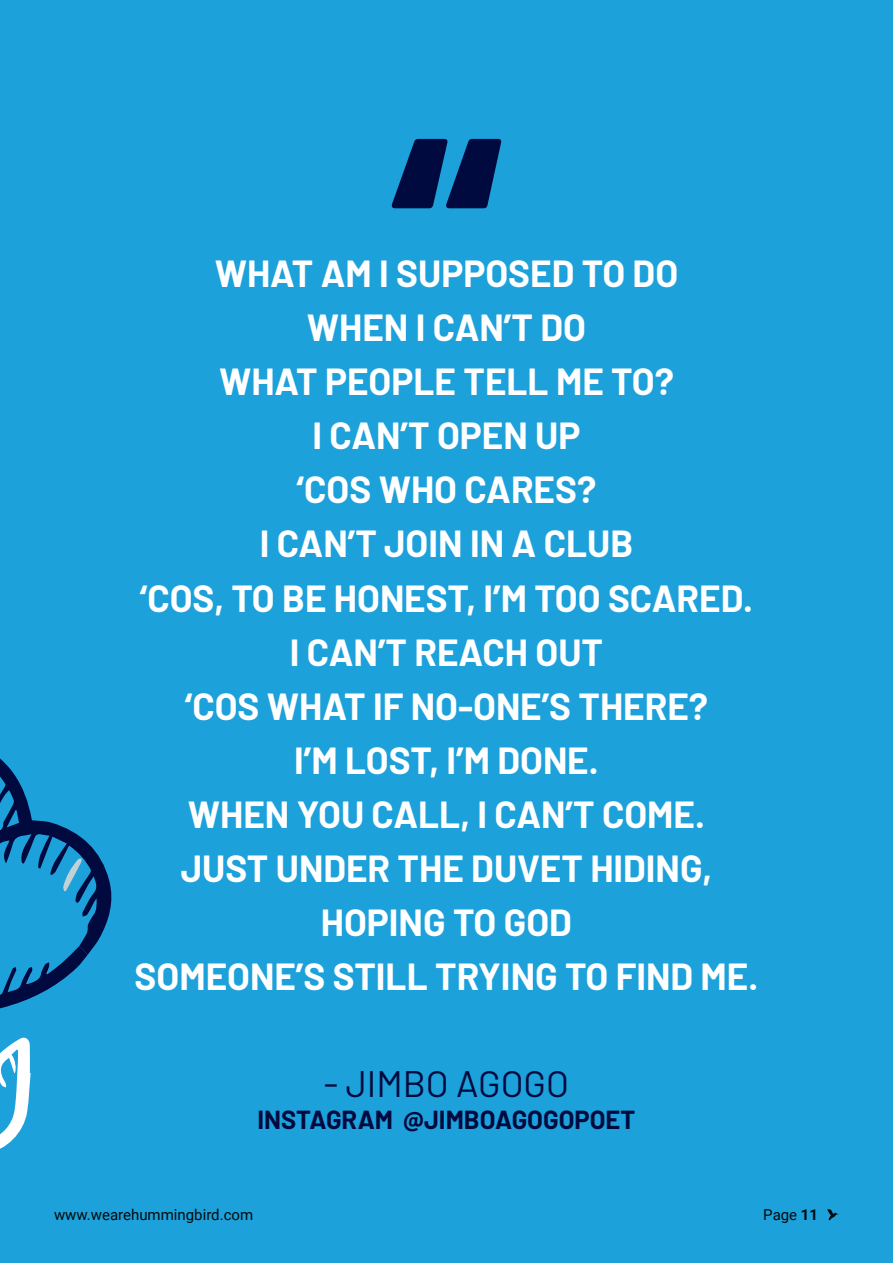
<style>
.page{position:relative;width:893px;height:1263px;background:#1ca1db}
.page>*{position:absolute;margin:0;border:0;box-sizing:border-box;transform-origin:0 0}
.t1{font:700 36.9px/54px "Barlow";color:#fff;text-align:center}
.t2{font:36.9px "Barlow";color:#000a3e}
.t3{font:700 25.5px "Barlow";color:#000a3e}
.t4{font:15px "Roboto";color:#0e100e}
.s1{font-weight:700}
</style>
<div class="page">
<svg style="left:392px;top:139px;width:110px;height:69px"></svg>
<svg style="left:0;top:1037px;width:31px;height:112px"></svg>
<svg style="left:0;top:758px;width:112px;height:251px"></svg>
<p class="t1" style="left:135px;top:244px;width:625px">WHAT AM I SUPPOSED TO DO<br>WHEN I CAN’T DO<br>WHAT PEOPLE TELL ME TO?<br>I CAN’T OPEN UP<br>‘COS WHO CARES?<br>I CAN’T JOIN IN A CLUB<br>‘COS, TO BE HONEST, I’M TOO SCARED.<br>I CAN’T REACH OUT<br>‘COS WHAT IF NO-ONE’S THERE?<br>I’M LOST, I’M DONE.<br>WHEN YOU CALL, I CAN’T COME.<br>JUST UNDER THE DUVET HIDING,<br>HOPING TO GOD<br>SOMEONE’S STILL TRYING TO FIND ME.</p>
<p class="t2" style="left:324px;top:1057px;width:247px">- JIMBO AGOGO</p>
<p class="t3" style="left:258px;top:1101px;width:379px">INSTAGRAM @JIMBOAGOGOPOET</p>
<p class="t4" style="left:54px;top:1204px;width:201px">www.wearehummingbird.com</p>
<p class="t4" style="left:763px;top:1204px;width:56px">Page <span class="s1">11</span></p>
</div>
